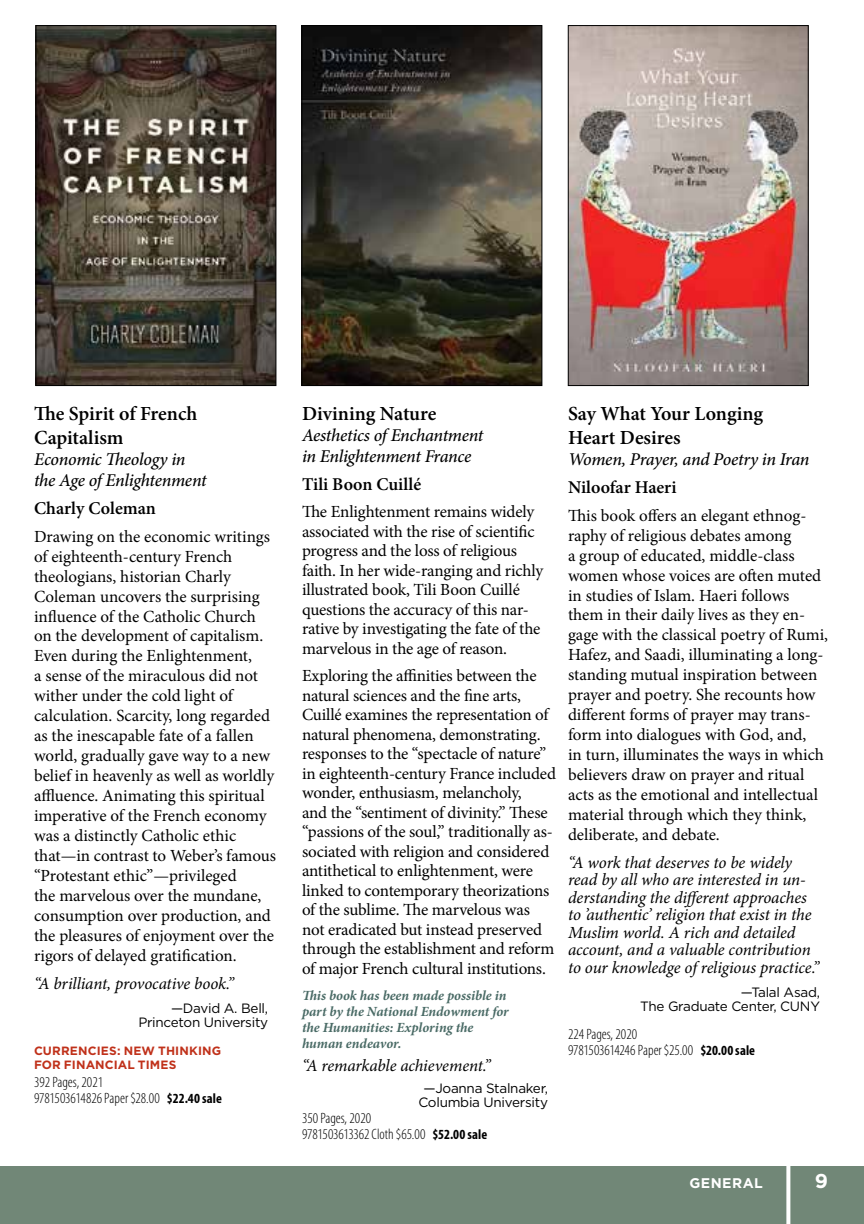
<style>
.page{position:relative;width:864px;height:1224px;background:#fff}
.page>*{position:absolute;margin:0;border:0;box-sizing:border-box;transform-origin:0 0}
.t1{font:600 20px/24px "Minion Pro";letter-spacing:-.005em;color:#000}
.t2{font:700 20px "Gotham";color:#fff}
.t3{font:italic 500 18px/21px "Minion Pro";letter-spacing:-.02em;color:#000}
.t4{font:600 18px "Minion Pro";color:#000}
.t5{font:17px/20px "Minion Pro";letter-spacing:-.005em;color:#000}
.t6{font:italic 17px/17.4px "Minion Pro";letter-spacing:-.01em;color:#000}
.t7{font:300 condensed 15px/16px "Myriad Pro";color:#000}
.t8{font:italic 700 14px/16px "Minion Pro";letter-spacing:-.005em;color:#496a65}
.t9{font:700 14px "Gotham";letter-spacing:.035em;color:#fff}
.t10{font:13.6px/14px "Gotham";letter-spacing:-.02em;color:#000;text-align:right}
.t11{font:700 12px/14px "Gotham";letter-spacing:.015em;color:#c0311a}
.s1{font-weight:700;font-size:14px}
</style>
<div class="page">
<div style="left:0;top:1166px;width:864px;height:58px;background:#718777"></div>
<svg style="left:786px;top:1166px;width:4px;height:58px"></svg>
<img style="left:38px;top:27px;width:236px;height:357px">
<div style="left:36px;top:25px;width:240px;height:361px;border:1px solid #000"></div>
<img style="left:304px;top:27px;width:236px;height:357px">
<div style="left:302px;top:25px;width:240px;height:361px;border:1px solid #000"></div>
<img style="left:570px;top:27px;width:236px;height:357px">
<div style="left:568px;top:25px;width:240px;height:361px;border:1px solid #000"></div>
<p class="t1" style="left:34px;top:401px;width:165px">The Spirit of French<br>Capitalism</p>
<p class="t3" style="left:34px;top:448px;width:174px">Economic Theology in the Age of Enlightenment</p>
<p class="t4" style="left:34px;top:495px;width:123px">Charly Coleman</p>
<p class="t5" style="left:34px;top:526px;width:244px">Drawing on the economic writings of eighteenth-century French theologians, historian Charly Coleman uncovers the surprising influence of the Catholic Church on the development of capitalism.<br>Even during the Enlightenment,<br>a sense of the miraculous did not wither under the cold light of calculation. Scarcity, long regarded as the inescapable fate of a fallen world, gradually gave way to a new belief in heavenly as well as worldly affluence. Animating this spiritual imperative of the French economy was a distinctly Catholic ethic that—in contrast to Weber’s famous “Protestant ethic”—privileged<br>the marvelous over the mundane, consumption over production, and the pleasures of enjoyment over the rigors of delayed gratification.</p>
<p class="t6" style="left:34px;top:975px;width:201px">“A brilliant, provocative book.”</p>
<p class="t10" style="left:138px;top:1001px;width:131px">—David A. Bell,<br>Princeton University</p>
<p class="t11" style="left:34px;top:1043px;width:189px">CURRENCIES: NEW THINKING<br>FOR FINANCIAL TIMES</p>
<p class="t7" style="left:34px;top:1074px;width:189px">392 Pages, 2021<br>9781503614826 Paper $28.00 <span class="s1">$22.40 sale</span></p>
<p class="t1" style="left:302px;top:401px;width:136px">Divining Nature</p>
<p class="t3" style="left:302px;top:424px;width:183px">Aesthetics of Enchantment in Enlightenment France</p>
<p class="t4" style="left:302px;top:471px;width:121px">Tili Boon Cuillé</p>
<p class="t5" style="left:302px;top:502px;width:243px;line-height:19.4px">The Enlightenment remains widely associated with the rise of scientific progress and the loss of religious faith. In her wide-ranging and richly illustrated book, Tili Boon Cuillé questions the accuracy of this nar&shy;rative by investigating the fate of the marvelous in the age of reason.</p>
<p class="t5" style="left:302px;top:666px;width:256px;line-height:19.4px">Exploring the affinities between the natural sciences and the fine arts, Cuillé examines the representation of natural phenomena, demonstrating. responses to the “spectacle of nature” in eighteenth-century France included wonder, enthusiasm, melancholy,<br>and the “sentiment of divinity.” These “passions of the soul,” traditionally as&shy;sociated with religion and considered antithetical to enlightenment, were linked to contemporary theorizations of the sublime. The marvelous was not eradicated but instead preserved through the establishment and reform of major French cultural institutions.</p>
<p class="t8" style="left:302px;top:987px;width:208px">This book has been made possible in part by the National Endowment for the Humanities: Exploring the human endeavor.</p>
<p class="t6" style="left:302px;top:1057px;width:190px">“A remarkable achievement.”</p>
<p class="t10" style="left:418px;top:1081px;width:131px;text-align:center">—Joanna Stalnaker,<br>Columbia University</p>
<p class="t7" style="left:302px;top:1110px;width:187px">350 Pages, 2020<br>9781503613362 Cloth $65.00 <span class="s1">$52.00 sale</span></p>
<p class="t1" style="left:568px;top:401px;width:197px">Say What Your Longing<br>Heart Desires</p>
<p class="t3" style="left:568px;top:448px;width:243px">Women, Prayer, and Poetry in Iran</p>
<p class="t4" style="left:568px;top:474px;width:110px">Niloofar Haeri</p>
<p class="t5" style="left:568px;top:505px;width:262px">This book offers an elegant ethnog&shy;raphy of religious debates among<br>a group of educated, middle-class women whose voices are often muted in studies of Islam. Haeri follows them in their daily lives as they en&shy;gage with the classical poetry of Rumi, Hafez, and Saadi, illuminating a long&shy;standing mutual inspiration between prayer and poetry. She recounts how different forms of prayer may trans&shy;form into dialogues with God, and,<br>in turn, illuminates the ways in which believers draw on prayer and ritual acts as the emotional and intellectual material through which they think, deliberate, and debate.</p>
<p class="t6" style="left:568px;top:854px;width:253px">“A work that deserves to be widely read by all who are interested in un&shy;derstanding the different approaches to ’authentic’ religion that exist in the Muslim world. A rich and detailed account, and a valuable contribution to our knowledge of religious practice.”</p>
<p class="t10" style="left:640px;top:985px;width:181px">—Talal Asad,<br>The Graduate Center, CUNY</p>
<p class="t7" style="left:568px;top:1026px;width:189px">224 Pages, 2020<br>9781503614246 Paper $25.00 <span class="s1">$20.00 sale</span></p>
<p class="t9" style="left:689px;top:1175px;width:75px">GENERAL</p>
<p class="t2" style="left:815px;top:1169px;width:15px">9</p>
</div>
